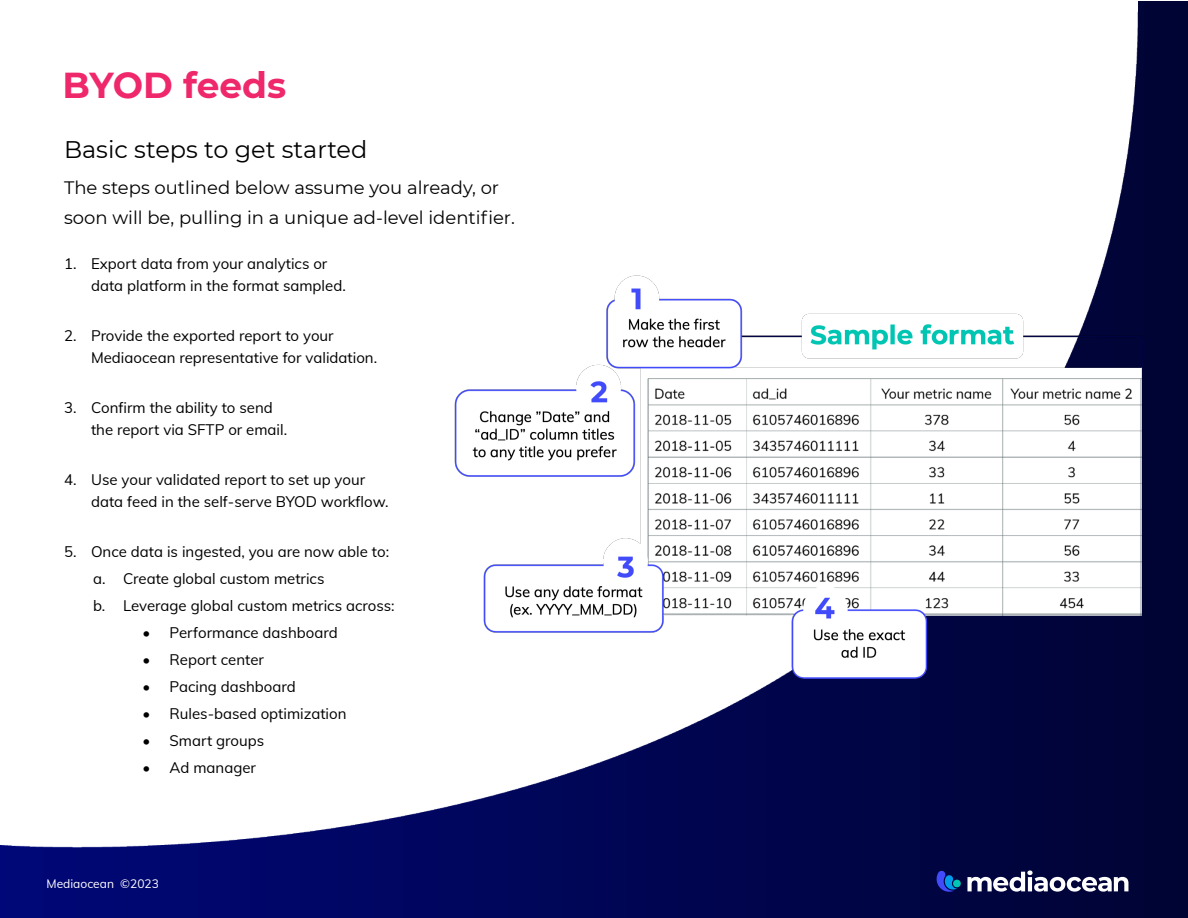
<style>
.page{position:relative;width:1188px;height:918px;background:#fff}
.page>*{position:absolute;margin:0;border:0;box-sizing:border-box;transform-origin:0 0}
.t1{font:700 36px "Montserrat";color:#ee286b}
.t2{font:24px "Montserrat";color:#000}
.t3{font:18px/30px "Montserrat";color:#000}
.t4{font:15px/22.5px "Mulish";color:#000}
.t5{font:12px "Mulish";color:#fff}
</style>
<div class="page">
<img style="left:0;top:1px;width:1188px;height:917px">
<svg style="left:937px;top:870px;width:24px;height:22px"></svg>
<svg style="left:967px;top:870px;width:161px;height:22px"></svg>
<img style="left:455px;top:271px;width:689px;height:409px">
<p class="t1" style="left:63px;top:59px;width:225px">BYOD feeds</p>
<p class="t2" style="left:64px;top:133px;width:305px">Basic steps to get started</p>
<p class="t3" style="left:64px;top:171px;width:452px">The steps outlined below assume you already, or soon will be, pulling in a unique ad-level identifier.</p>
<p class="t4" style="left:91px;top:251px;width:256px;text-indent:-27px">1. Export data from your analytics or data platform in the format sampled.</p>
<p class="t4" style="left:91px;top:323px;width:288px;text-indent:-27px">2. Provide the exported report to your<br>Mediaocean representative for validation.</p>
<p class="t4" style="left:91px;top:395px;width:198px;text-indent:-27px">3. Confirm the ability to send the report via SFTP or email.</p>
<p class="t4" style="left:91px;top:467px;width:299px;text-indent:-27px">4. Use your validated report to set up your data feed in the self-serve BYOD workflow.</p>
<p class="t4" style="left:64px;top:539px;width:327px">5. Once data is ingested, you are now able to:</p>
<p class="t4" style="left:93px;top:566px;width:233px">a. Create global custom metrics</p>
<p class="t4" style="left:93px;top:593px;width:303px">b. Leverage global custom metrics across:</p>
<p class="t4" style="left:142px;top:620px;width:197px">• Performance dashboard</p>
<p class="t4" style="left:142px;top:647px;width:123px">• Report center</p>
<p class="t4" style="left:142px;top:674px;width:155px">• Pacing dashboard</p>
<p class="t4" style="left:142px;top:701px;width:206px">• Rules-based optimization</p>
<p class="t4" style="left:142px;top:728px;width:123px">• Smart groups</p>
<p class="t4" style="left:142px;top:755px;width:115px">• Ad manager</p>
<p class="t5" style="left:46px;top:875px;width:114px">Mediaocean ©2023</p>
</div>
